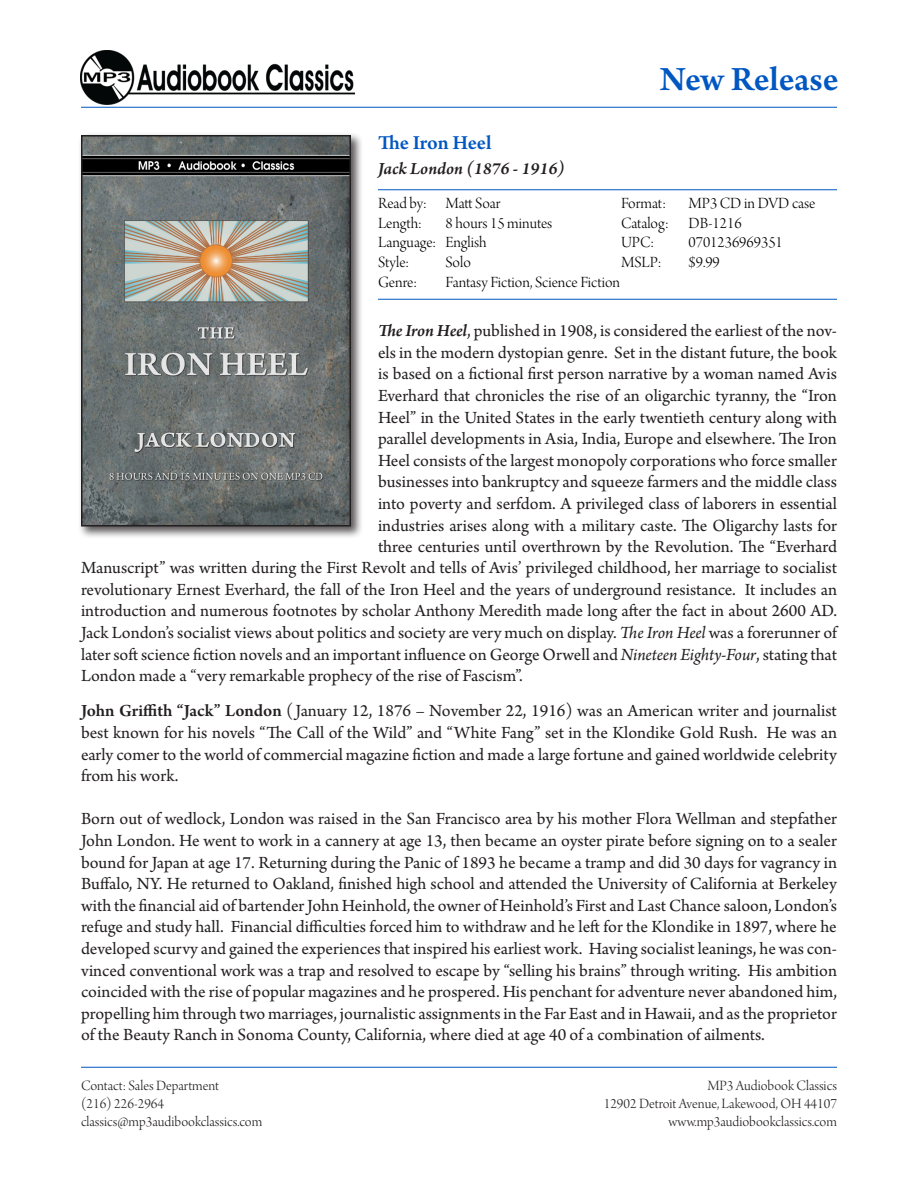
<style>
.page{position:relative;width:918px;height:1188px;background:#fff}
.page>*{position:absolute;margin:0;border:0;box-sizing:border-box;transform-origin:0 0}
.t1{font:600 36px "Arno Pro";letter-spacing:-.005em;color:#0057c2}
.t2{font:600 21px "Arno Pro";letter-spacing:-.01em;color:#0057c2}
.Description{font:18px/21.6px "Arno Pro";color:#231f20;text-align:justify}
.Description-2{font:italic 600 18px "Arno Pro";color:#231f20}
.Data_table{font:16.5px/19.8px "Arno Pro Light Display";color:#000}
.Data_table_2{font:16.5px/19.8px "Arno Pro Light Display";color:#000}
.Description-3{font:15px "Arno Pro Light Display";color:#231f20}
.s1{font-weight:600;font-style:italic}
.s2{font-style:italic}
.s3{font-weight:600}
</style>
<div class="page">
<hr style="left:378px;top:189px;width:459px;height:1px;background:#0057c2">
<hr style="left:378px;top:299px;width:459px;height:1px;background:#0057c2">
<hr style="left:81px;top:1067px;width:756px;height:1px;background:#0057c2">
<hr style="left:81px;top:107px;width:756px;height:1px;background:#0057c2">
<div style="left:78px;top:132px;width:286px;height:407px;background:#231f20;opacity:.75"></div>
<img style="left:84px;top:138px;width:264px;height:385px">
<div style="left:81px;top:135px;width:270px;height:391px;border:2px solid #231f20"></div>
<img style="left:81px;top:51px;width:274px;height:54px">
<p class="t2" style="left:378px;top:131px;width:115px">The Iron Heel</p>
<p class="Description-2" style="left:378px;top:158px;width:188px">Jack London (1876 - 1916)</p>
<p class="t1" style="left:660px;top:59px;width:180px">New Release</p>
<p class="Data_table" style="left:378px;top:194px;width:124px">Read by: Matt Soar<br>Length:</p>
<p class="Data_table_2" style="left:621px;top:194px;width:196px;text-indent:68px">MP3 CD in DVD case<br>Catalog: DB-1216</p>
<p class="Data_table_2" style="left:621px;top:234px;width:35px">UPC:</p>
<p class="Data_table_2" style="left:689px;top:234px;width:96px">0701236969351</p>
<p class="Data_table_2" style="left:621px;top:254px;width:42px">MSLP:</p>
<p class="Data_table_2" style="left:689px;top:254px;width:33px">$9.99</p>
<p class="Data_table_2" style="left:621px;top:194px;width:47px">Format:</p>
<p class="Data_table" style="left:446px;top:214px;width:108px">8 hours 15 minutes</p>
<p class="Data_table" style="left:378px;top:234px;width:110px">Language: English</p>
<p class="Data_table" style="left:378px;top:254px;width:33px">Style:</p>
<p class="Data_table" style="left:446px;top:254px;width:27px">Solo</p>
<p class="Data_table" style="left:378px;top:273px;width:40px">Genre:</p>
<p class="Data_table" style="left:446px;top:273px;width:176px">Fantasy Fiction, Science Fiction</p>
<p class="Description" style="left:378px;top:321px;width:461px"><span class="s1">The Iron Heel</span>, published in 1908, is considered the earliest of the nov-</p>
<p class="Description" style="left:378px;top:343px;width:460px">els in the modern dystopian genre. Set in the distant future, the book</p>
<p class="Description" style="left:378px;top:364px;width:460px">is based on a fictional first person narrative by a woman named Avis</p>
<p class="Description" style="left:378px;top:386px;width:460px">Everhard that chronicles the rise of an oligarchic tyranny, the “Iron</p>
<p class="Description" style="left:378px;top:407px;width:460px">Heel” in the United States in the early twentieth century along with</p>
<p class="Description" style="left:378px;top:429px;width:460px">parallel developments in Asia, India, Europe and elsewhere. The Iron</p>
<p class="Description" style="left:378px;top:451px;width:460px">Heel consists of the largest monopoly corporations who force smaller</p>
<p class="Description" style="left:378px;top:472px;width:460px">businesses into bankruptcy and squeeze farmers and the middle class</p>
<p class="Description" style="left:378px;top:494px;width:460px">into poverty and serfdom. A privileged class of laborers in essential</p>
<p class="Description" style="left:378px;top:515px;width:461px">industries arises along with a military caste. The Oligarchy lasts for</p>
<p class="Description" style="left:378px;top:537px;width:460px">three centuries until overthrown by the Revolution. The “Everhard</p>
<p class="Description" style="left:81px;top:558px;width:757px">Manuscript” was written during the First Revolt and tells of Avis’ privileged childhood, her marriage to socialist</p>
<p class="Description" style="left:81px;top:580px;width:758px">revolutionary Ernest Everhard, the fall of the Iron Heel and the years of underground resistance. It includes an</p>
<p class="Description" style="left:81px;top:601px;width:758px">introduction and numerous footnotes by scholar Anthony Meredith made long after the fact in about 2600 AD.</p>
<p class="Description" style="left:81px;top:623px;width:758px">Jack London’s socialist views about politics and society are very much on display. <span class="s2">The Iron Heel</span> was a forerunner of</p>
<p class="Description" style="left:81px;top:644px;width:758px">later soft science fiction novels and an important influence on George Orwell and <span class="s2">Nineteen Eighty-Four</span>, stating that</p>
<p class="Description" style="left:81px;top:666px;width:443px">London made a “very remarkable prophecy of the rise of Fascism”.</p>
<p class="Description" style="left:81px;top:701px;width:758px"><span class="s3">John Griffith “Jack” London</span> ( January 12, 1876 – November 22, 1916) was an American writer and journalist best known for his novels “The Call of the Wild” and “White Fang” set in the Klondike Gold Rush. He was an early comer to the world of commercial magazine fiction and made a large fortune and gained worldwide celebrity from his work.</p>
<p class="Description" style="left:81px;top:809px;width:758px">Born out of wedlock, London was raised in the San Francisco area by his mother Flora Wellman and stepfather John London. He went to work in a cannery at age 13, then became an oyster pirate before signing on to a sealer bound for Japan at age 17. Returning during the Panic of 1893 he became a tramp and did 30 days for vagrancy in Buffalo, NY. He returned to Oakland, finished high school and attended the University of California at Berkeley with the financial aid of bartender John Heinhold, the owner of Heinhold’s First and Last Chance saloon, London’s refuge and study hall. Financial difficulties forced him to withdraw and he left for the Klondike in 1897, where he developed scurvy and gained the experiences that inspired his earliest work. Having socialist leanings, he was con&shy;vinced conventional work was a trap and resolved to escape by “selling his brains” through writing. His ambition coincided with the rise of popular magazines and he prospered. His penchant for adventure never abandoned him, propelling him through two marriages, journalistic assignments in the Far East and in Hawaii, and as the proprietor of the Beauty Ranch in Sonoma County, California, where died at age 40 of a combination of ailments.</p>
<p class="Description-3" style="left:81px;top:1078px;width:140px">Contact: Sales Department</p>
<p class="Description-3" style="left:81px;top:1096px;width:85px">(216) 226-2964</p>
<p class="Description-3" style="left:81px;top:1114px;width:183px">classics@mp3audibookclassics.com</p>
<p class="Description-3" style="left:707px;top:1078px;width:131px">MP3 Audiobook Classics</p>
<p class="Description-3" style="left:604px;top:1096px;width:235px">12902 Detroit Avenue, Lakewood, OH 44107</p>
<p class="Description-3" style="left:669px;top:1114px;width:170px">www.mp3audiobookclassics.com</p>
</div>
